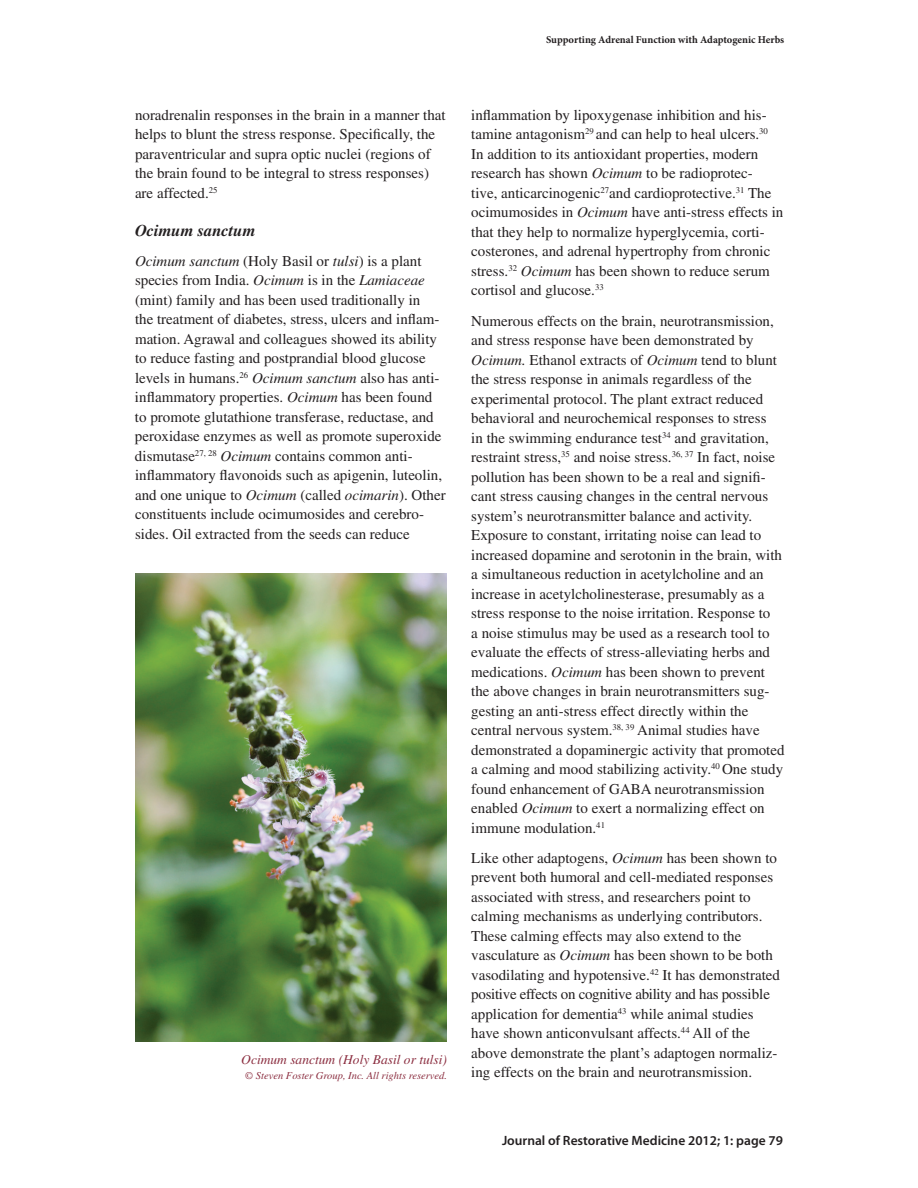
<style>
.page{position:relative;width:918px;height:1188px;background:#fff}
.page>*{position:absolute;margin:0;border:0;box-sizing:border-box;transform-origin:0 0}
.t1{font:italic 700 16.5px "Times";color:#231f20}
.t2{font:15px/19.5px "Times";color:#231f20}
.t3{font:600 13.5px "Myriad Pro";color:#231f20}
.t4{font:italic 13.5px "Times";color:#8c2f41}
.t5{font:700 10.5px "Minion Pro";letter-spacing:-.005em;color:#231f20}
.t6{font:italic 10.5px "Times";color:#8c2f41}
.s1{font-style:italic}
</style>
<div class="page">
<img style="left:135px;top:574px;width:312px;height:467px">
<p class="t5" style="left:546px;top:32px;width:240px">Supporting Adrenal Function with Adaptogenic Herbs</p>
<p class="t2" style="left:135px;top:105px;width:312px">noradrenalin responses in the brain in a manner that helps to blunt the stress response. Specifically, the paraventricular and supra optic nuclei (regions of the brain found to be integral to stress responses) are affected.<sup>25</sup></p>
<p class="t1" style="left:135px;top:220px;width:122px">Ocimum sanctum</p>
<p class="t2" style="left:135px;top:251px;width:312px"><span class="s1">Ocimum sanctum</span> (Holy Basil or <span class="s1">tulsi</span>) is a plant species from India. <span class="s1">Ocimum</span> is in the <span class="s1">Lamiaceae </span>(mint) family and has been used traditionally in<br>the treatment of diabetes, stress, ulcers and inflam&shy;mation. Agrawal and colleagues showed its ability to reduce fasting and postprandial blood glucose levels in humans.<sup>26</sup> <span class="s1">Ocimum sanctum</span> also has anti&shy;inflammatory properties. <span class="s1">Ocimum</span> has been found to promote glutathione transferase, reductase, and peroxidase enzymes as well as promote superoxide dismutase<sup>27,</sup> <sup>28</sup> <span class="s1">Ocimum</span> contains common anti&shy;inflammatory flavonoids such as apigenin, luteolin, and one unique to <span class="s1">Ocimum</span> (called <span class="s1">ocimarin</span>). Other constituents include ocimumosides and cerebro&shy;sides. Oil extracted from the seeds can reduce</p>
<p class="t4" style="left:241px;top:1052px;width:207px">Ocimum sanctum (Holy Basil or tulsi)</p>
<p class="t6" style="left:245px;top:1070px;width:203px">© Steven Foster Group, Inc. All rights reserved.</p>
<p class="t2" style="left:471px;top:105px;width:314px">inflammation by lipoxygenase inhibition and his&shy;tamine antagonism<sup>29</sup> and can help to heal ulcers.<sup>30<br></sup>In addition to its antioxidant properties, modern research has shown <span class="s1">Ocimum</span> to be radioprotec-<br>tive, anticarcinogenic<sup>27</sup>and cardioprotective.<sup>31</sup> The ocimumosides in <span class="s1">Ocimum</span> have anti-stress effects in that they help to normalize hyperglycemia, corti&shy;costerones, and adrenal hypertrophy from chronic stress.<sup>32</sup> <span class="s1">Ocimum</span> has been shown to reduce serum cortisol and glucose.<sup>33</sup></p>
<p class="t2" style="left:471px;top:311px;width:315px">Numerous effects on the brain, neurotransmission, and stress response have been demonstrated by <span class="s1">Ocimum.</span> Ethanol extracts of <span class="s1">Ocimum</span> tend to blunt the stress response in animals regardless of the experimental protocol. The plant extract reduced behavioral and neurochemical responses to stress<br>in the swimming endurance test<sup>34</sup> and gravitation, restraint stress,<sup>35</sup> and noise stress.<sup>36,</sup> <sup>37</sup> In fact, noise pollution has been shown to be a real and signifi&shy;cant stress causing changes in the central nervous system’s neurotransmitter balance and activity.<br>Exposure to constant, irritating noise can lead to increased dopamine and serotonin in the brain, with a simultaneous reduction in acetylcholine and an increase in acetylcholinesterase, presumably as a stress response to the noise irritation. Response to<br>a noise stimulus may be used as a research tool to evaluate the effects of stress-alleviating herbs and medications. <span class="s1">Ocimum</span> has been shown to prevent the above changes in brain neurotransmitters sug&shy;gesting an anti-stress effect directly within the central nervous system.<sup>38,</sup> <sup>39</sup> Animal studies have demonstrated a dopaminergic activity that promoted a calming and mood stabilizing activity.<sup>40</sup> One study found enhancement of GABA neurotransmission enabled <span class="s1">Ocimum</span> to exert a normalizing effect on immune modulation.<sup>41</sup></p>
<p class="t2" style="left:471px;top:848px;width:310px">Like other adaptogens, <span class="s1">Ocimum</span> has been shown to prevent both humoral and cell-mediated responses associated with stress, and researchers point to calming mechanisms as underlying contributors.<br>These calming effects may also extend to the vasculature as <span class="s1">Ocimum</span> has been shown to be both vasodilating and hypotensive.<sup>42</sup> It has demonstrated positive effects on cognitive ability and has possible application for dementia<sup>43</sup> while animal studies have shown anticonvulsant affects.<sup>44</sup> All of the above demonstrate the plant’s adaptogen normaliz&shy;ing effects on the brain and neurotransmission.</p>
<p class="t3" style="left:502px;top:1132px;width:283px">Journal of Restorative Medicine 2012; 1: page 79</p>
</div>
